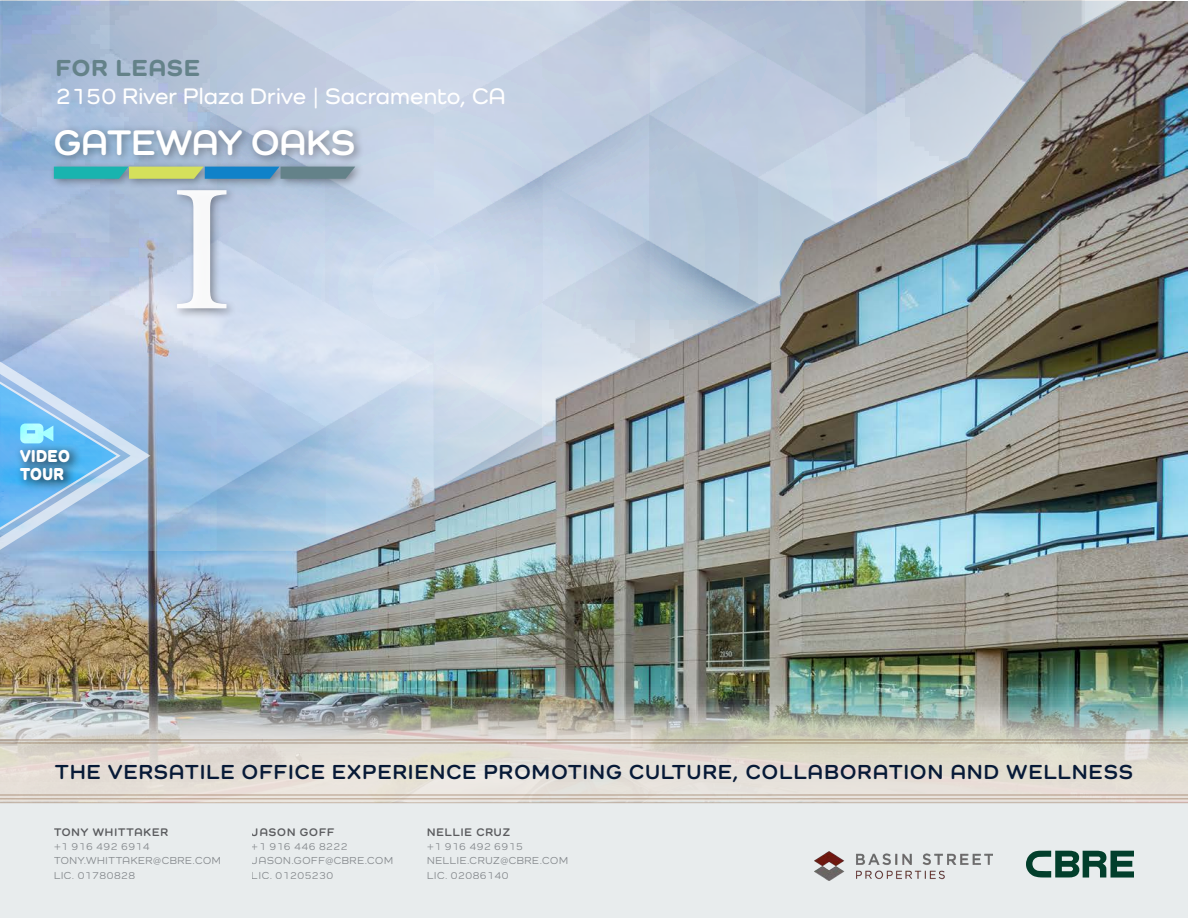
<style>
.page{position:relative;width:1188px;height:918px;background:#fff}
.page>*{position:absolute;margin:0;border:0;box-sizing:border-box;transform-origin:0 0}
.t1{font:168.75px "Bookmania";color:#fff}
.t2{font:700 36.75px "Como";letter-spacing:.01em;color:#fff}
.t3{font:800 24px "Como";letter-spacing:.05em;color:#648289}
.t4{font:600 23.25px "Como";letter-spacing:.01em;color:#fff}
.t5{font:700 21px "Como";letter-spacing:.065em;color:#071a37}
.t6{font:800 17.85px/18px "Como";letter-spacing:.025em;color:#fff;scale:.86 1}
.t7{font:700 11.4px "Como";letter-spacing:.085em;color:#636366}
.t8{font:500 10.5px/14.2px "Como";letter-spacing:.06em;color:#939598}
</style>
<div class="page">
<img style="left:0;top:202px;width:1188px;height:600px">
<img style="left:0;top:0;width:878px;height:321px">
<img style="left:877px;top:0;width:311px;height:202px">
<img style="left:0;top:320px;width:544px;height:231px">
<img style="left:543px;top:320px;width:183px;height:126px">
<img style="left:877px;top:347px;width:311px;height:204px">
<div style="left:0;top:803px;width:1188px;height:115px;background:#e8eced"></div>
<svg style="left:1026px;top:851px;width:108px;height:27px"></svg>
<img style="left:815px;top:852px;width:177px;height:29px">
<svg style="left:0;top:704px;width:1188px;height:94px;background:#cecdc5"></svg>
<div style="left:48px;top:124px;width:317px;height:195px;background:#231f20;opacity:.45"></div>
<svg style="left:54px;top:167px;width:301px;height:12px;background:#5da498"></svg>
<hr style="left:0;top:739px;width:1188px;height:2px;background:#d8c9bc">
<hr style="left:0;top:742px;width:1188px;height:2px;background:#d8c9bc">
<hr style="left:0;top:794px;width:1188px;height:2px;background:#d8c9bc">
<hr style="left:0;top:798px;width:1188px;height:2px;background:#d8c9bc">
<hr style="left:0;top:802px;width:1188px;height:1px;background:#d8c9bc">
<svg style="left:0;top:346px;width:152px;height:219px;background:#8fbce3"></svg>
<h3 class="t3" style="left:56px;top:53px;width:145px">FOR LEASE</h3>
<h3 class="t4" style="left:56px;top:82px;width:451px">2150 River Plaza Drive | Sacramento, CA</h3>
<h2 class="t2" style="left:54px;top:120px;width:303px">GATEWAY OAKS</h2>
<h3 class="t6" style="left:20px;top:446px;width:59px">VIDEO<br>TOUR</h3>
<h1 class="t1" style="left:172px;top:151px;width:61px">I</h1>
<h3 class="t5" style="left:55px;top:759px;width:1079px">THE VERSATILE OFFICE EXPERIENCE PROMOTING CULTURE, COLLABORATION AND WELLNESS</h3>
<p class="t7" style="left:54px;top:825px;width:116px">TONY WHITTAKER</p>
<p class="t8" style="left:54px;top:839px;width:168px">+1 916 492 6914<br>TONY.WHITTAKER@CBRE.COM<br>LIC. 01780828</p>
<p class="t7" style="left:252px;top:825px;width:84px">JASON GOFF</p>
<p class="t8" style="left:252px;top:839px;width:143px">+1 916 446 8222<br>JASON.GOFF@CBRE.COM<br>LIC. 01205230</p>
<p class="t7" style="left:427px;top:825px;width:84px">NELLIE CRUZ</p>
<p class="t8" style="left:427px;top:839px;width:142px">+1 916 492 6915<br>NELLIE.CRUZ@CBRE.COM<br>LIC. 02086140</p>
</div>
